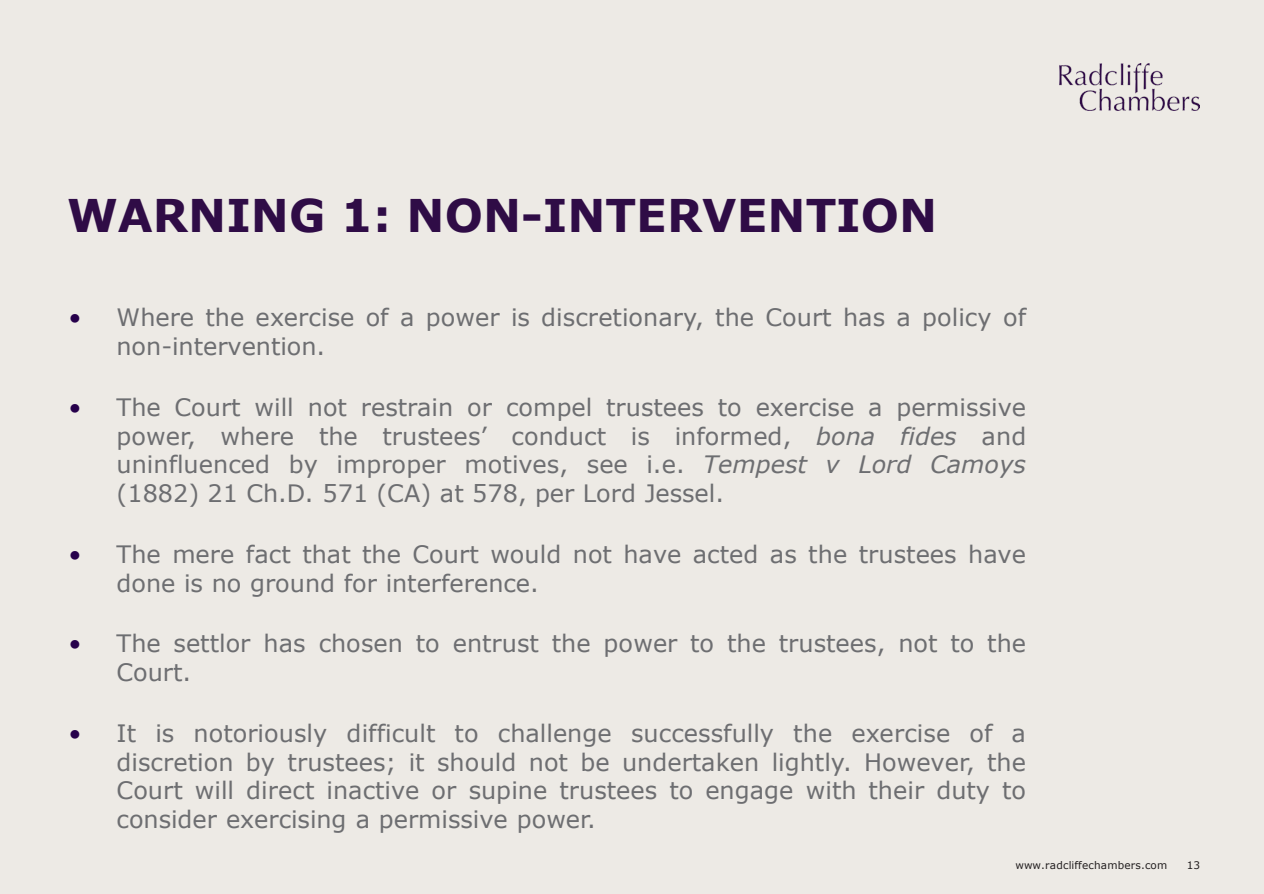
<style>
.page{position:relative;width:1264px;height:894px;background:#fff}
.page>*{position:absolute;margin:0;border:0;box-sizing:border-box;transform-origin:0 0}
.t1{font:700 45px "Verdana";color:#2f0c46}
.t2{font:24px/28.8px "Verdana";color:#6d6e71}
.t3{font:10.5px "Verdana";letter-spacing:.015em;color:#231f20}
.s1{color:#26004b}
.s2{font-style:italic}
</style>
<div class="page">
<div style="left:0;top:0;width:1263px;height:893px;background:#edeae5"></div>
<img style="left:1059px;top:64px;width:140px;height:46px">
<h2 class="t1" style="left:67px;top:184px;width:871px">WARNING 1: NON-INTERVENTION</h2>
<p class="t2" style="left:116px;top:303px;width:910px;text-indent:-48px"><span class="s1">•</span> Where the exercise of a power is discretionary, the Court has a policy of non-intervention.</p>
<p class="t2" style="left:116px;top:392px;width:911px;text-align:justify;text-indent:-48px"><span class="s1">•</span> The Court will not restrain or compel trustees to exercise a permissive power, where the trustees’ conduct is informed, <span class="s2">bona fides</span> and uninfluenced by improper motives, see i.e. <span class="s2">Tempest v Lord Camoys </span>(1882) 21 Ch.D. 571 (CA) at 578, per Lord Jessel.</p>
<p class="t2" style="left:117px;top:539px;width:910px;text-indent:-48px"><span class="s1">•</span> The mere fact that the Court would not have acted as the trustees have done is no ground for interference.</p>
<p class="t2" style="left:116px;top:628px;width:911px;text-indent:-48px"><span class="s1">•</span> The settlor has chosen to entrust the power to the trustees, not to the<br>Court.</p>
<p class="t2" style="left:116px;top:718px;width:910px;text-align:justify;text-indent:-48px"><span class="s1">•</span> It is notoriously difficult to challenge successfully the exercise of a discretion by trustees; it should not be undertaken lightly. However, the Court will direct inactive or supine trustees to engage with their duty to consider exercising a permissive power.</p>
<p class="t3" style="left:1015px;top:858px;width:153px">www.radcliffechambers.com</p>
<p class="t3" style="left:1186px;top:858px;width:15px">13</p>
</div>
